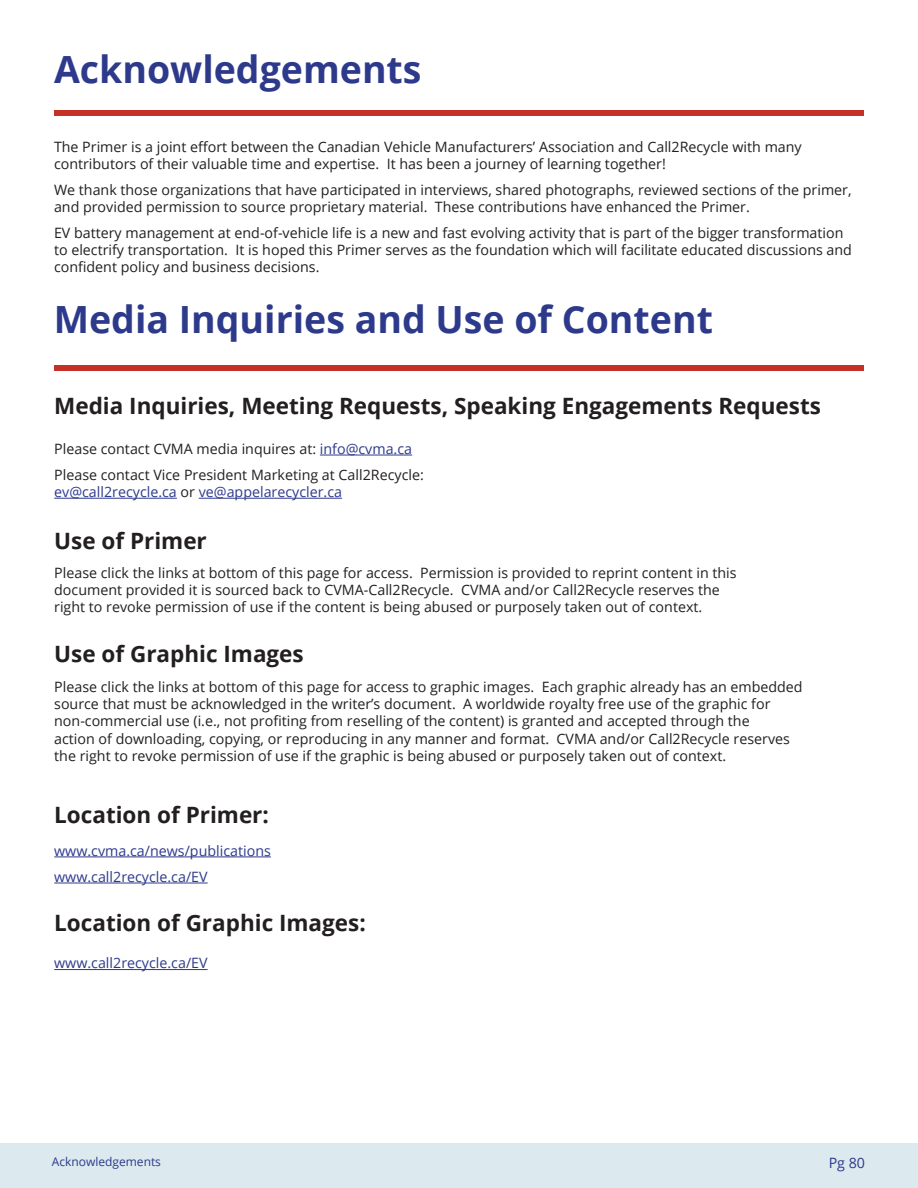
<style>
.page{position:relative;width:918px;height:1188px;background:#fff}
.page>*{position:absolute;margin:0;border:0;box-sizing:border-box;transform-origin:0 0}
.Section_Titles__TOC{font:700 37.5px "Open Sans";color:#2d3a8c}
.Section_sub_headings{font:700 22.5px "Open Sans";color:#231f20}
.Body{font:14.25px/17.1px "Open Sans";color:#231f20}
.Body-2{font:14.25px "Open Sans";color:#2d3a8c}
.t1{font:12px "Open Sans";color:#2d3a8c}
.s1{color:#2d3a8c}
</style>
<div class="page">
<div style="left:0;top:1144px;width:918px;height:44px;background:#dce9ee"></div>
<div style="left:54px;top:111px;width:810px;height:5px;background:#c53027"></div>
<div style="left:54px;top:365px;width:810px;height:5px;background:#c53027"></div>
<hr style="left:320px;top:455px;width:92px;height:1px;background:#2d3a8c">
<hr style="left:54px;top:498px;width:123px;height:1px;background:#2d3a8c">
<hr style="left:199px;top:498px;width:143px;height:1px;background:#2d3a8c">
<hr style="left:54px;top:857px;width:217px;height:1px;background:#2d3a8c">
<hr style="left:54px;top:883px;width:154px;height:1px;background:#2d3a8c">
<hr style="left:54px;top:969px;width:154px;height:1px;background:#2d3a8c">
<p class="Section_Titles__TOC" style="left:54px;top:43px;width:369px">Acknowledgements</p>
<p class="Body" style="left:54px;top:138px;width:749px">The Primer is a joint effort between the Canadian Vehicle Manufacturers’ Association and Call2Recycle with many contributors of their valuable time and expertise. It has been a journey of learning together!</p>
<p class="Body" style="left:54px;top:181px;width:799px">We thank those organizations that have participated in interviews, shared photographs, reviewed sections of the primer, and provided permission to source proprietary material. These contributions have enhanced the Primer.</p>
<p class="Body" style="left:54px;top:224px;width:800px">EV battery management at end-of-vehicle life is a new and fast evolving activity that is part of the bigger transformation to electrify transportation. It is hoped this Primer serves as the foundation which will facilitate educated discussions and confident policy and business decisions.</p>
<p class="Section_Titles__TOC" style="left:54px;top:293px;width:661px">Media Inquiries and Use of Content</p>
<p class="Section_sub_headings" style="left:54px;top:390px;width:768px">Media Inquiries, Meeting Requests, Speaking Engagements Requests</p>
<p class="Body" style="left:54px;top:440px;width:359px">Please contact CVMA media inquires at: <span class="s1">info@cvma.ca</span></p>
<p class="Body" style="left:54px;top:466px;width:371px">Please contact Vice President Marketing at Call2Recycle: <span class="s1">ev@call2recycle.ca</span> or <span class="s1">ve@appelarecycler.ca</span></p>
<p class="Section_sub_headings" style="left:54px;top:525px;width:154px">Use of Primer</p>
<p class="Body" style="left:54px;top:564px;width:684px">Please click the links at bottom of this page for access. Permission is provided to reprint content in this document provided it is sourced back to CVMA-Call2Recycle. CVMA and/or Call2Recycle reserves the right to revoke permission of use if the content is being abused or purposely taken out of context.</p>
<p class="Section_sub_headings" style="left:54px;top:638px;width:251px">Use of Graphic Images</p>
<p class="Body" style="left:54px;top:678px;width:750px">Please click the links at bottom of this page for access to graphic images. Each graphic already has an embedded source that must be acknowledged in the writer’s document. A worldwide royalty free use of the graphic for non-commercial use (i.e., not profiting from reselling of the content) is granted and accepted through the<br>action of downloading, copying, or reproducing in any manner and format. CVMA and/or Call2Recycle reserves the right to revoke permission of use if the graphic is being abused or purposely taken out of context.</p>
<p class="Section_sub_headings" style="left:54px;top:798px;width:216px">Location of Primer:</p>
<p class="Body-2" style="left:54px;top:841px;width:218px">www.cvma.ca/news/publications</p>
<p class="Body-2" style="left:54px;top:867px;width:155px">www.call2recycle.ca/EV</p>
<p class="Section_sub_headings" style="left:54px;top:907px;width:313px">Location of Graphic Images:</p>
<p class="Body-2" style="left:54px;top:954px;width:155px">www.call2recycle.ca/EV</p>
<p class="t1" style="left:52px;top:1154px;width:111px">Acknowledgements</p>
<p class="Body-2" style="left:829px;top:1153px;width:38px">Pg 80</p>
</div>
